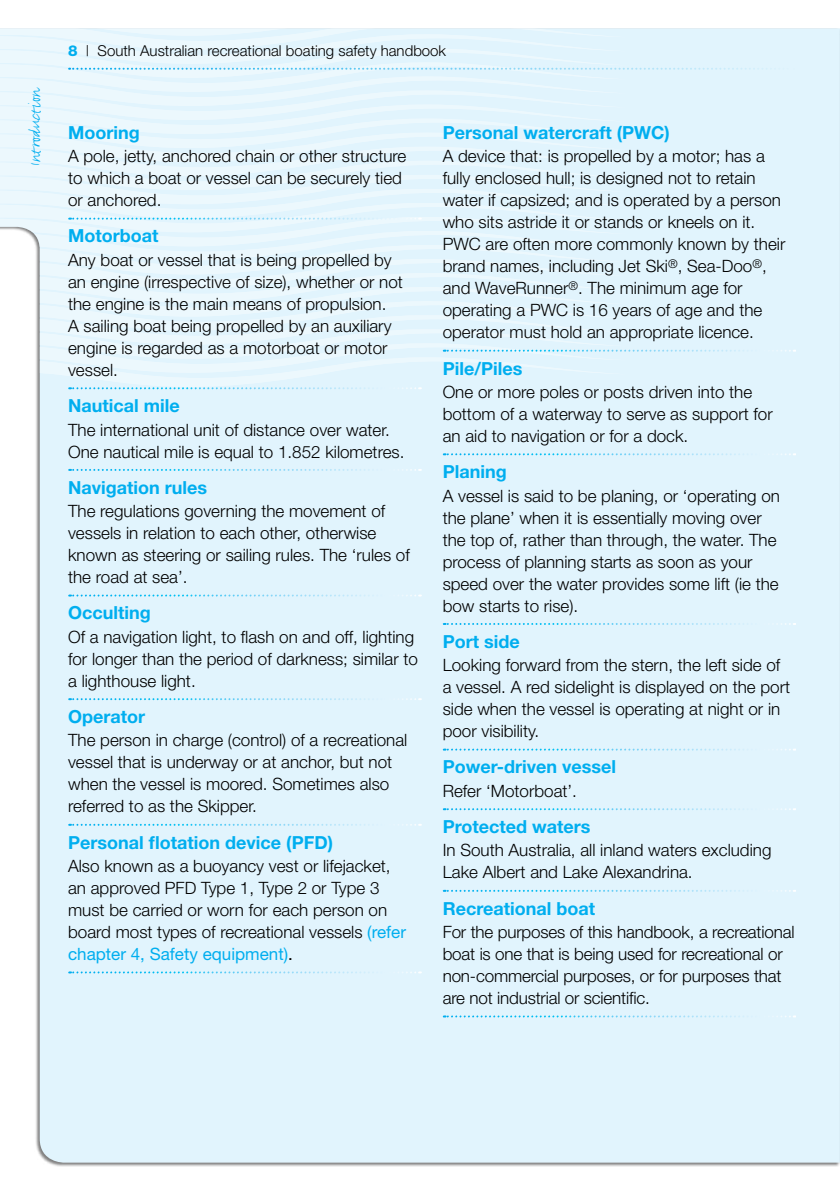
<style>
.page{position:relative;width:840px;height:1191px;background:#fff}
.page>*{position:absolute;margin:0;border:0;box-sizing:border-box;transform-origin:0 0}
.t1{font:20px "FF Justlefthand";color:#00aeef}
.t2{font:700 18px "Helvetica Neue";color:#00aeef}
.t3{font:300 17px/22px "Helvetica Neue";color:#000}
.t4{font:300 15px "Helvetica Neue";color:#000}
.s1{font-weight:800;color:#00aeef}
.s2{font-weight:400;color:#00aeef}
.s3{font-weight:400}
</style>
<div class="page">
<div style="left:36px;top:28px;width:802px;height:1134px;background:#e1f4fd"></div>
<hr style="left:838px;top:28px;width:1px;height:1139px;background:#e1f4fd">
<svg style="left:839px;top:28px;width:1px;height:1134px"></svg>
<svg style="left:69px;top:469px;width:351px;height:2px"></svg>
<svg style="left:69px;top:594px;width:351px;height:2px"></svg>
<svg style="left:69px;top:698px;width:351px;height:2px"></svg>
<svg style="left:69px;top:824px;width:351px;height:2px"></svg>
<svg style="left:69px;top:971px;width:351px;height:2px"></svg>
<svg style="left:0;top:28px;width:794px;height:361px;background:#e4f5fc"></svg>
<svg style="left:443px;top:453px;width:351px;height:2px"></svg>
<svg style="left:443px;top:623px;width:351px;height:2px"></svg>
<svg style="left:443px;top:748px;width:351px;height:2px"></svg>
<svg style="left:443px;top:808px;width:351px;height:2px"></svg>
<svg style="left:443px;top:890px;width:351px;height:2px"></svg>
<svg style="left:443px;top:1015px;width:351px;height:2px"></svg>
<p class="t1" style="left:22px;top:166px;width:80px;rotate:-90deg">Introduction</p>
<p class="t4" style="left:68px;top:42px;width:379px"><span class="s1">8</span> | South Australian recreational boating safety handbook</p>
<p class="t2" style="left:68px;top:121px;width:73px">Mooring</p>
<p class="t3" style="left:68px;top:145px;width:339px">A pole, jetty, anchored chain or other structure to which a boat or vessel can be securely tied or anchored.</p>
<p class="t2" style="left:68px;top:225px;width:92px">Motorboat</p>
<p class="t3" style="left:68px;top:248px;width:336px">Any boat or vessel that is being propelled by an engine (irrespective of size), whether or not the engine is the main means of propulsion.<br>A sailing boat being propelled by an auxiliary engine is regarded as a motorboat or motor vessel.</p>
<p class="t2" style="left:68px;top:394px;width:113px">Nautical mile</p>
<p class="t3" style="left:68px;top:418px;width:338px">The international unit of distance over water.<br>One nautical mile is equal to 1.852 kilometres.</p>
<p class="t2" style="left:68px;top:476px;width:140px">Navigation rules</p>
<p class="t3" style="left:68px;top:500px;width:343px">The regulations governing the movement of vessels in relation to each other, otherwise known as steering or sailing rules. The ‘rules of the road at sea’.</p>
<p class="t2" style="left:68px;top:602px;width:84px">Occulting</p>
<p class="t3" style="left:68px;top:625px;width:351px">Of a navigation light, to flash on and off, lighting for longer than the period of darkness; similar to a lighthouse light.</p>
<p class="t2" style="left:68px;top:705px;width:79px">Operator</p>
<p class="t3" style="left:68px;top:729px;width:340px">The person in charge (control) of a recreational vessel that is underway or at anchor, but not when the vessel is moored. Sometimes also referred to as the Skipper.</p>
<p class="t2" style="left:68px;top:831px;width:266px">Personal flotation device (PFD)</p>
<p class="t3" style="left:68px;top:854px;width:339px">Also known as a buoyancy vest or lifejacket, an approved PFD Type 1, Type 2 or Type 3 must be carried or worn for each person on board most types of recreational vessels <span class="s2">(refer chapter 4, Safety equipment)</span><span class="s3">.</span></p>
<p class="t2" style="left:442px;top:121px;width:228px">Personal watercraft (PWC)</p>
<p class="t3" style="left:442px;top:145px;width:344px">A device that: is propelled by a motor; has a fully enclosed hull; is designed not to retain water if capsized; and is operated by a person who sits astride it or stands or kneels on it.<br>PWC are often more commonly known by their brand names, including Jet Ski<sup>®</sup>, Sea-Doo<sup>®</sup>, and WaveRunner<sup>®</sup>. The minimum age for operating a PWC is 16 years of age and the operator must hold an appropriate licence.</p>
<p class="t2" style="left:442px;top:357px;width:81px">Pile/Piles</p>
<p class="t3" style="left:442px;top:380px;width:331px">One or more poles or posts driven into the bottom of a waterway to serve as support for an aid to navigation or for a dock.</p>
<p class="t2" style="left:442px;top:460px;width:65px">Planing</p>
<p class="t3" style="left:442px;top:484px;width:338px">A vessel is said to be planing, or ‘operating on the plane’ when it is essentially moving over the top of, rather than through, the water. The process of planning starts as soon as your speed over the water provides some lift (ie the bow starts to rise).</p>
<p class="t2" style="left:442px;top:630px;width:78px">Port side</p>
<p class="t3" style="left:442px;top:654px;width:348px">Looking forward from the stern, the left side of a vessel. A red sidelight is displayed on the port side when the vessel is operating at night or in poor visibility.</p>
<p class="t2" style="left:442px;top:756px;width:175px">Power-driven vessel</p>
<p class="t3" style="left:442px;top:779px;width:136px">Refer ‘Motorboat’.</p>
<p class="t2" style="left:442px;top:815px;width:149px">Protected waters</p>
<p class="t3" style="left:442px;top:839px;width:330px">In South Australia, all inland waters excluding<br>Lake Albert and Lake Alexandrina.</p>
<p class="t2" style="left:442px;top:897px;width:154px">Recreational boat</p>
<p class="t3" style="left:442px;top:920px;width:353px">For the purposes of this handbook, a recreational boat is one that is being used for recreational or non-commercial purposes, or for purposes that are not industrial or scientific.</p>
</div>
